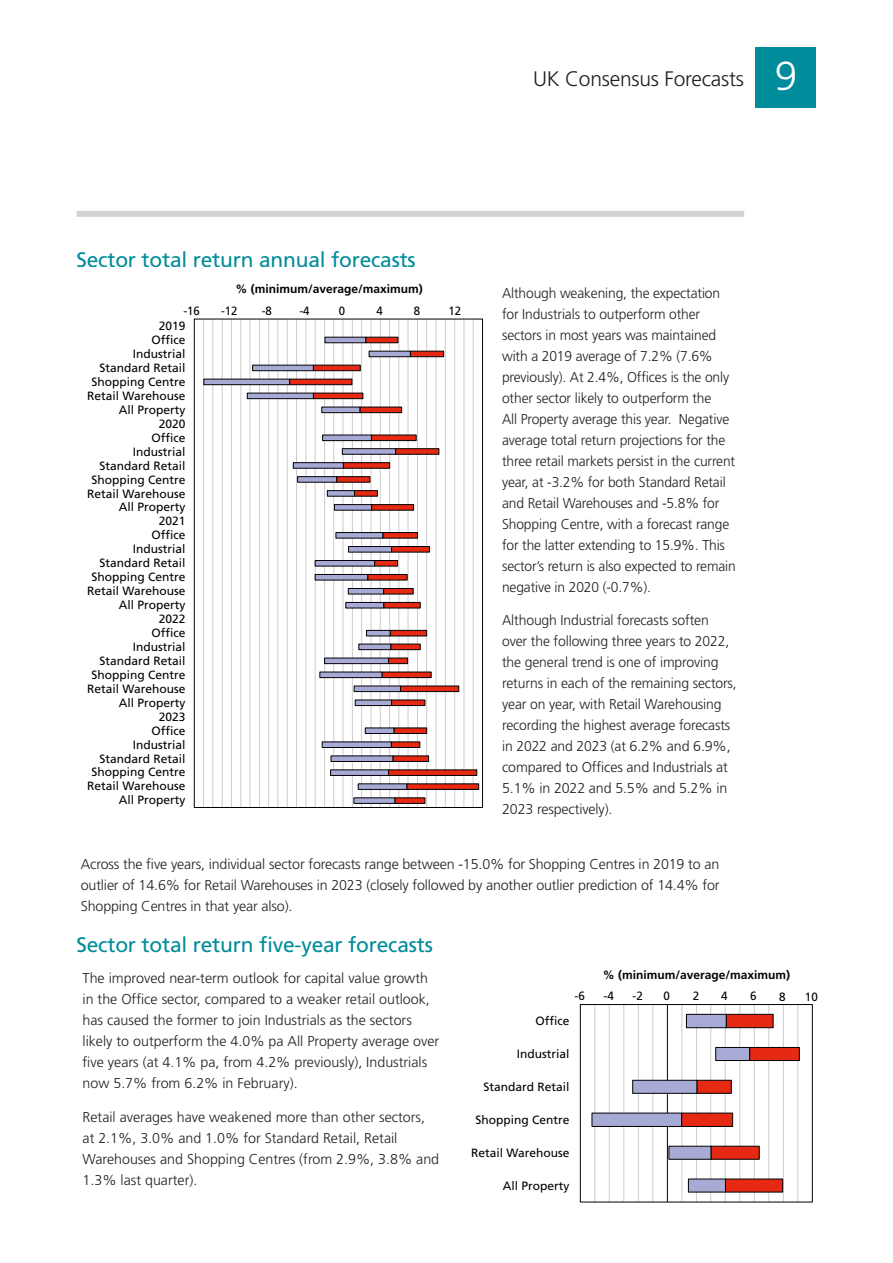
<style>
.page{position:relative;width:893px;height:1263px;background:#fff}
.page>*{position:absolute;margin:0;border:0;box-sizing:border-box;transform-origin:0 0}
.t1{font:21px "Frutiger";letter-spacing:-.01em;color:#008c9a}
.t2{font:300 21px "Frutiger";letter-spacing:-.01em;color:#231f20}
.t3{font:300 14.25px/21px "Frutiger";letter-spacing:-.01em;color:#231f20}
.t4{font:12px/14px "Frutiger";color:#020203;text-align:right}
.t5{font:700 12px "Frutiger";color:#020203}
.t6{font:12px "Frutiger";color:#020203;scale:.95 1}
.s1{font-size:40.5px;color:#fff}
</style>
<div class="page">
<div style="left:755px;top:47px;width:61px;height:61px;background:#008c9a"></div>
<div style="left:77px;top:211px;width:667px;height:6px;background:#d1d3d5"></div>
<hr style="left:203px;top:319px;width:1px;height:488px;background:#ccc">
<hr style="left:212px;top:319px;width:1px;height:488px;background:#ccc">
<hr style="left:222px;top:319px;width:1px;height:488px;background:#ccc">
<hr style="left:231px;top:319px;width:1px;height:488px;background:#ccc">
<hr style="left:240px;top:319px;width:1px;height:488px;background:#ccc">
<hr style="left:250px;top:319px;width:1px;height:488px;background:#ccc">
<hr style="left:259px;top:319px;width:1px;height:488px;background:#ccc">
<hr style="left:268px;top:319px;width:1px;height:488px;background:#ccc">
<hr style="left:277px;top:319px;width:1px;height:488px;background:#ccc">
<hr style="left:287px;top:319px;width:1px;height:488px;background:#ccc">
<hr style="left:296px;top:319px;width:1px;height:488px;background:#ccc">
<hr style="left:306px;top:319px;width:1px;height:488px;background:#ccc">
<hr style="left:315px;top:319px;width:1px;height:488px;background:#ccc">
<hr style="left:324px;top:319px;width:1px;height:488px;background:#ccc">
<hr style="left:333px;top:319px;width:1px;height:488px;background:#ccc">
<hr style="left:343px;top:319px;width:1px;height:488px;background:#ccc">
<hr style="left:352px;top:319px;width:1px;height:488px;background:#ccc">
<hr style="left:361px;top:319px;width:1px;height:488px;background:#ccc">
<hr style="left:371px;top:319px;width:1px;height:488px;background:#ccc">
<hr style="left:380px;top:319px;width:1px;height:488px;background:#ccc">
<hr style="left:389px;top:319px;width:1px;height:488px;background:#ccc">
<hr style="left:398px;top:319px;width:1px;height:488px;background:#ccc">
<hr style="left:408px;top:319px;width:1px;height:488px;background:#ccc">
<hr style="left:417px;top:319px;width:1px;height:488px;background:#ccc">
<hr style="left:426px;top:319px;width:1px;height:488px;background:#ccc">
<hr style="left:436px;top:319px;width:1px;height:488px;background:#ccc">
<hr style="left:445px;top:319px;width:1px;height:488px;background:#ccc">
<hr style="left:454px;top:319px;width:1px;height:488px;background:#ccc">
<hr style="left:464px;top:319px;width:1px;height:488px;background:#ccc">
<hr style="left:473px;top:319px;width:1px;height:488px;background:#ccc">
<div style="left:194px;top:319px;width:289px;height:489px;border:1px solid #020203"></div>
<svg style="left:203px;top:336px;width:86px;height:468px"></svg>
<svg style="left:289px;top:336px;width:190px;height:468px"></svg>
<hr style="left:667px;top:1004px;width:1px;height:198px;background:#020203">
<hr style="left:594px;top:1004px;width:1px;height:198px;background:#ccc">
<hr style="left:609px;top:1004px;width:1px;height:198px;background:#ccc">
<hr style="left:623px;top:1004px;width:1px;height:198px;background:#ccc">
<hr style="left:638px;top:1004px;width:1px;height:198px;background:#ccc">
<hr style="left:652px;top:1004px;width:1px;height:198px;background:#ccc">
<hr style="left:681px;top:1004px;width:1px;height:198px;background:#ccc">
<hr style="left:696px;top:1004px;width:1px;height:198px;background:#ccc">
<hr style="left:710px;top:1004px;width:1px;height:198px;background:#ccc">
<hr style="left:725px;top:1004px;width:1px;height:198px;background:#ccc">
<hr style="left:739px;top:1004px;width:1px;height:198px;background:#ccc">
<hr style="left:754px;top:1004px;width:1px;height:198px;background:#ccc">
<hr style="left:768px;top:1004px;width:1px;height:198px;background:#ccc">
<hr style="left:783px;top:1004px;width:1px;height:198px;background:#ccc">
<hr style="left:797px;top:1004px;width:1px;height:198px;background:#ccc">
<div style="left:580px;top:1004px;width:233px;height:198px;border:1px solid #020203"></div>
<svg style="left:591px;top:1013px;width:209px;height:180px"></svg>
<h1 class="t2" style="left:533px;top:66px;width:266px">UK Consensus Forecasts <span class="s1">9</span></h1>
<h1 class="t1" style="left:77px;top:248px;width:341px">Sector total return annual forecasts</h1>
<p class="t5" style="left:235px;top:282px;width:189px">% (minimum/average/maximum)</p>
<p class="t6" style="left:183px;top:304px;width:19px">-16</p>
<p class="t6" style="left:221px;top:304px;width:19px">-12</p>
<p class="t6" style="left:262px;top:304px;width:12px">-8</p>
<p class="t6" style="left:299px;top:304px;width:12px">-4</p>
<p class="t6" style="left:339px;top:304px;width:8px">0</p>
<p class="t6" style="left:376px;top:304px;width:8px">4</p>
<p class="t6" style="left:414px;top:304px;width:8px">8</p>
<p class="t6" style="left:448px;top:304px;width:15px">12</p>
<p class="t4" style="left:87px;top:319px;width:100px">2019<br>Office<br>Industrial<br>Standard Retail<br>Shopping Centre<br>Retail Warehouse<br>All Property<br>2020<br>Office<br>Industrial<br>Standard Retail<br>Shopping Centre<br>Retail Warehouse<br>All Property<br>2021<br>Office<br>Industrial<br>Standard Retail<br>Shopping Centre<br>Retail Warehouse<br>All Property<br>2022<br>Office<br>Industrial<br>Standard Retail<br>Shopping Centre<br>Retail Warehouse<br>All Property<br>2023<br>Office<br>Industrial<br>Standard Retail<br>Shopping Centre<br>Retail Warehouse<br>All Property</p>
<p class="t3" style="left:502px;top:282px;width:235px">Although weakening, the expectation for Industrials to outperform other sectors in most years was maintained with a 2019 average of 7.2% (7.6% previously). At 2.4%, Offices is the only other sector likely to outperform the<br>All Property average this year. Negative average total return projections for the three retail markets persist in the current year, at -3.2% for both Standard Retail and Retail Warehouses and -5.8% for Shopping Centre, with a forecast range for the latter extending to 15.9%. This sector’s return is also expected to remain negative in 2020 (-0.7%).</p>
<p class="t3" style="left:502px;top:610px;width:236px">Although Industrial forecasts soften over the following three years to 2022, the general trend is one of improving returns in each of the remaining sectors, year on year, with Retail Warehousing recording the highest average forecasts in 2022 and 2023 (at 6.2% and 6.9%, compared to Offices and Industrials at 5.1% in 2022 and 5.5% and 5.2% in 2023 respectively).</p>
<p class="t3" style="left:81px;top:854px;width:640px;text-align:justify">Across the five years, individual sector forecasts range between -15.0% for Shopping Centres in 2019 to an outlier of 14.6% for Retail Warehouses in 2023 (closely followed by another outlier prediction of 14.4% for Shopping Centres in that year also).</p>
<h1 class="t1" style="left:77px;top:932px;width:358px">Sector total return five-year forecasts</h1>
<p class="t3" style="left:83px;top:967px;width:358px">The improved near-term outlook for capital value growth in the Office sector, compared to a weaker retail outlook, has caused the former to join Industrials as the sectors likely to outperform the 4.0% pa All Property average over five years (at 4.1% pa, from 4.2% previously), Industrials now 5.7% from 6.2% in February).</p>
<p class="t3" style="left:83px;top:1106px;width:358px">Retail averages have weakened more than other sectors, at 2.1%, 3.0% and 1.0% for Standard Retail, Retail Warehouses and Shopping Centres (from 2.9%, 3.8% and 1.3% last quarter).</p>
<p class="t5" style="left:603px;top:967px;width:189px">% (minimum/average/maximum)</p>
<p class="t4" style="left:575px;top:989px;width:12px">-6</p>
<p class="t4" style="left:603px;top:989px;width:12px">-4</p>
<p class="t4" style="left:632px;top:989px;width:12px">-2</p>
<p class="t4" style="left:663px;top:989px;width:8px">0</p>
<p class="t4" style="left:693px;top:989px;width:8px">2</p>
<p class="t4" style="left:721px;top:989px;width:8px">4</p>
<p class="t4" style="left:750px;top:989px;width:8px">6</p>
<p class="t4" style="left:779px;top:989px;width:8px">8</p>
<p class="t4" style="left:805px;top:989px;width:14px">10</p>
<p class="t4" style="left:535px;top:1013px;width:36px">Office</p>
<p class="t4" style="left:517px;top:1046px;width:54px">Industrial</p>
<p class="t4" style="left:483px;top:1080px;width:88px">Standard Retail</p>
<p class="t4" style="left:475px;top:1113px;width:96px">Shopping Centre</p>
<p class="t4" style="left:471px;top:1146px;width:100px">Retail Warehouse</p>
<p class="t4" style="left:503px;top:1179px;width:68px">All Property</p>
</div>
